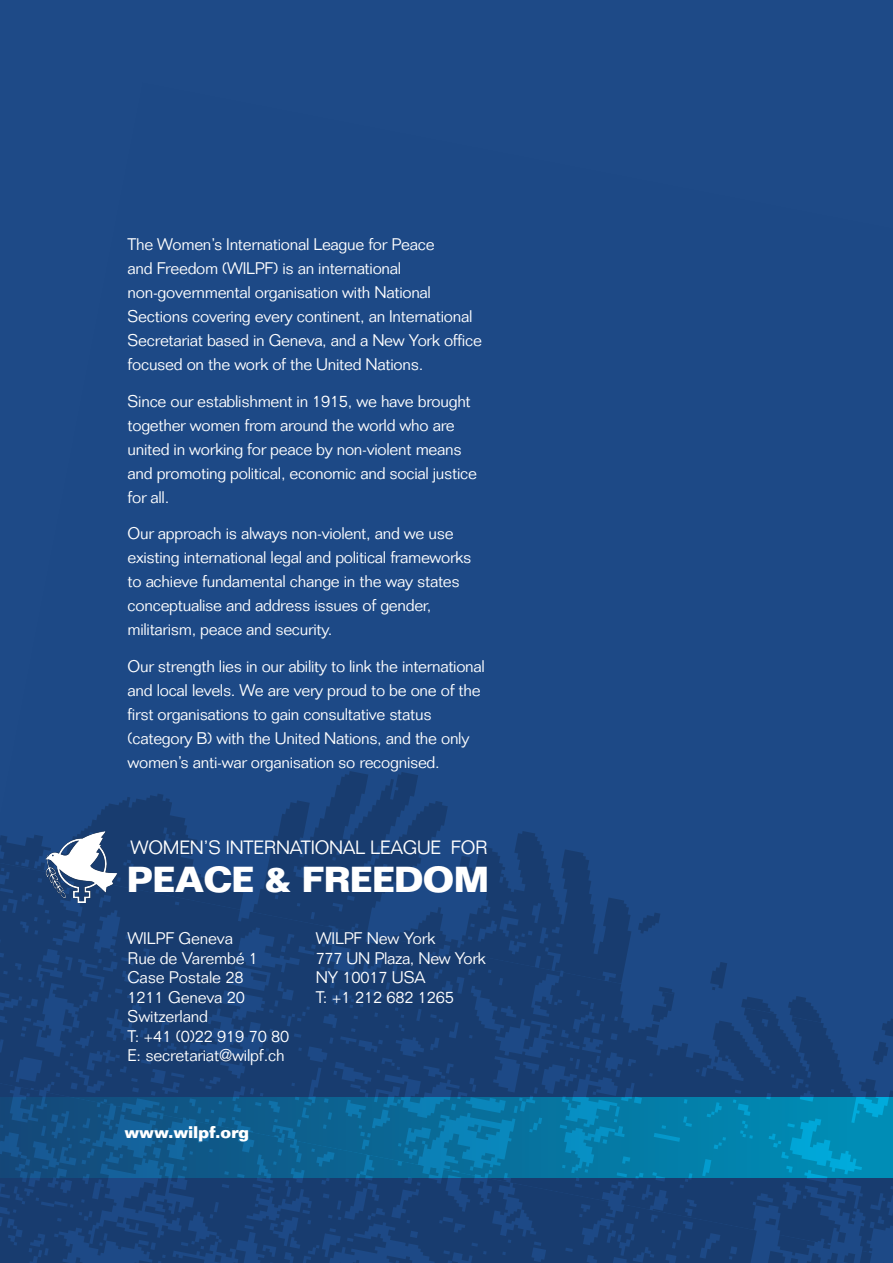
<style>
.page{position:relative;width:893px;height:1263px;background:#1e4a87}
.page>*{position:absolute;margin:0;border:0;box-sizing:border-box;transform-origin:0 0}
.t1{font:700 35.4px "Folio Std";letter-spacing:-.02em;color:#fff}
.t2{font:300 18.9px "Folio Std";letter-spacing:-.01em;color:#fff}
.t3{font:300 16.5px/24px "Folio Std";letter-spacing:-.015em;color:#fff}
.t4{font:700 16.5px "Folio Std";letter-spacing:-.01em;color:#fff}
</style>
<div class="page">
<img style="left:0;top:1171px;width:893px;height:92px">
<img style="left:0;top:835px;width:893px;height:336px">
<img style="left:32px;top:771px;width:861px;height:188px">
<img style="left:45px;top:830px;width:72px;height:73px">
<p class="t3" style="left:128px;top:232px;width:356px">The Women’s International League for Peace<br>and Freedom (WILPF) is an international non-governmental organisation with National Sections covering every continent, an International Secretariat based in Geneva, and a New York office focused on the work of the United Nations.</p>
<p class="t3" style="left:128px;top:389px;width:351px">Since our establishment in 1915, we have brought together women from around the world who are united in working for peace by non-violent means and promoting political, economic and social justice for all.</p>
<p class="t3" style="left:128px;top:522px;width:345px">Our approach is always non-violent, and we use existing international legal and political frameworks to achieve fundamental change in the way states conceptualise and address issues of gender, militarism, peace and security.</p>
<p class="t3" style="left:128px;top:654px;width:359px">Our strength lies in our ability to link the international and local levels. We are very proud to be one of the first organisations to gain consultative status (category B) with the United Nations, and the only women’s anti-war organisation so recognised.</p>
<p class="t2" style="left:131px;top:836px;width:359px">WOMEN’S INTERNATIONAL LEAGUE FOR</p>
<p class="t1" style="left:127px;top:857px;width:364px">PEACE &amp; FREEDOM</p>
<p class="t3" style="left:128px;top:927px;width:107px">WILPF Geneva</p>
<p class="t3" style="left:128px;top:946px;width:132px">Rue de Varembé 1</p>
<p class="t3" style="left:128px;top:966px;width:117px">Case Postale 28</p>
<p class="t3" style="left:128px;top:985px;width:119px">1211 Geneva 20</p>
<p class="t3" style="left:128px;top:1005px;width:82px">Switzerland</p>
<p class="t3" style="left:128px;top:1024px;width:163px">T: +41 (0)22 919 70 80</p>
<p class="t3" style="left:128px;top:1044px;width:159px">E: secretariat@wilpf.ch</p>
<p class="t4" style="left:125px;top:1122px;width:126px">www.wilpf.org</p>
<p class="t3" style="left:316px;top:927px;width:121px">WILPF New York</p>
<p class="t3" style="left:316px;top:946px;width:172px">777 UN Plaza, New York</p>
<p class="t3" style="left:316px;top:966px;width:111px">NY 10017 USA</p>
<p class="t3" style="left:316px;top:985px;width:140px">T: +1 212 682 1265</p>
</div>
